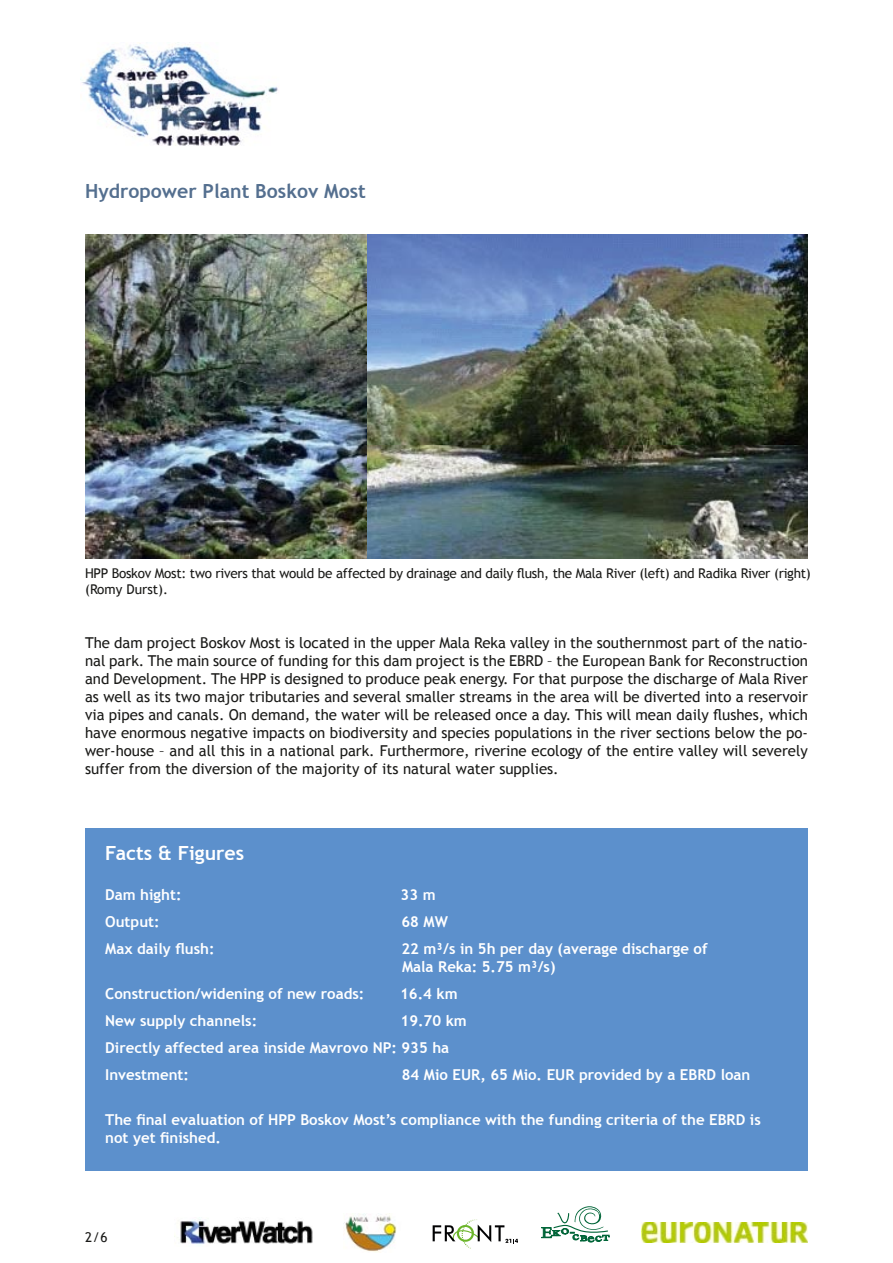
<style>
.page{position:relative;width:893px;height:1263px;background:#fff}
.page>*{position:absolute;margin:0;border:0;box-sizing:border-box;transform-origin:0 0}
.t1{font:700 19.5px "Trebuchet MS";color:#546f8f}
.t2{font:700 19.5px "Trebuchet MS";color:#fff}
.t3{font:15px/18px "Trebuchet MS";color:#1a1a18;text-align:justify}
.t4{font:700 15px/18px "Trebuchet MS";color:#fff}
.t5{font:13.5px/16.2px "Trebuchet MS";letter-spacing:-.02em;color:#1a1a18}
</style>
<div class="page">
<img style="left:82px;top:44px;width:196px;height:102px">
<img style="left:366px;top:234px;width:442px;height:324px">
<img style="left:85px;top:234px;width:281px;height:324px">
<div style="left:85px;top:828px;width:723px;height:342px;background:#5c90cc"></div>
<img style="left:641px;top:1222px;width:167px;height:20px">
<img style="left:177px;top:1217px;width:136px;height:27px">
<img style="left:344px;top:1214px;width:53px;height:38px">
<svg style="left:541px;top:1206px;width:68px;height:36px"></svg>
<svg style="left:433px;top:1219px;width:84px;height:30px"></svg>
<h1 class="t1" style="left:85px;top:179px;width:282px">Hydropower Plant Boskov Most</h1>
<p class="t5" style="left:85px;top:565px;width:727px">HPP Boskov Most: two rivers that would be affected by drainage and daily flush, the Mala River (left) and Radika River (right) (Romy Durst).</p>
<p class="t3" style="left:85px;top:634px;width:724px">The dam project Boskov Most is located in the upper Mala Reka valley in the southernmost part of the natio&shy;nal park. The main source of funding for this dam project is the EBRD – the European Bank for Reconstruction and Development. The HPP is designed to produce peak energy. For that purpose the discharge of Mala River as well as its two major tributaries and several smaller streams in the area will be diverted into a reservoir via pipes and canals. On demand, the water will be released once a day. This will mean daily flushes, which have enormous negative impacts on biodiversity and species populations in the river sections below the po&shy;wer-house – and all this in a national park. Furthermore, riverine ecology of the entire valley will severely suffer from the diversion of the majority of its natural water supplies.</p>
<h1 class="t2" style="left:105px;top:841px;width:140px">Facts &amp; Figures</h1>
<p class="t4" style="left:105px;top:886px;width:78px">Dam hight:</p>
<p class="t4" style="left:401px;top:886px;width:36px">33 m</p>
<p class="t4" style="left:105px;top:913px;width:56px">Output:</p>
<p class="t4" style="left:401px;top:913px;width:48px">68 MW</p>
<p class="t4" style="left:105px;top:940px;width:111px">Max daily flush:</p>
<p class="t4" style="left:401px;top:940px;width:308px">22 m³/s in 5h per day (average discharge of<br>Mala Reka: 5.75 m³/s)</p>
<p class="t4" style="left:105px;top:985px;width:261px">Construction/widening of new roads:</p>
<p class="t4" style="left:400px;top:985px;width:59px">16.4 km</p>
<p class="t4" style="left:105px;top:1012px;width:153px">New supply channels:</p>
<p class="t4" style="left:105px;top:1007px;width:363px;line-height:27px;text-indent:295px">19.70 km<br>Directly affected area inside Mavrovo NP: 935 ha<br>Investment:</p>
<p class="t4" style="left:402px;top:1066px;width:350px">84 Mio EUR, 65 Mio. EUR provided by a EBRD loan</p>
<p class="t4" style="left:105px;top:1111px;width:657px">The final evaluation of HPP Boskov Most’s compliance with the funding criteria of the EBRD is not yet finished.</p>
<p class="t5" style="left:85px;top:1229px;width:24px">2/6</p>
</div>
